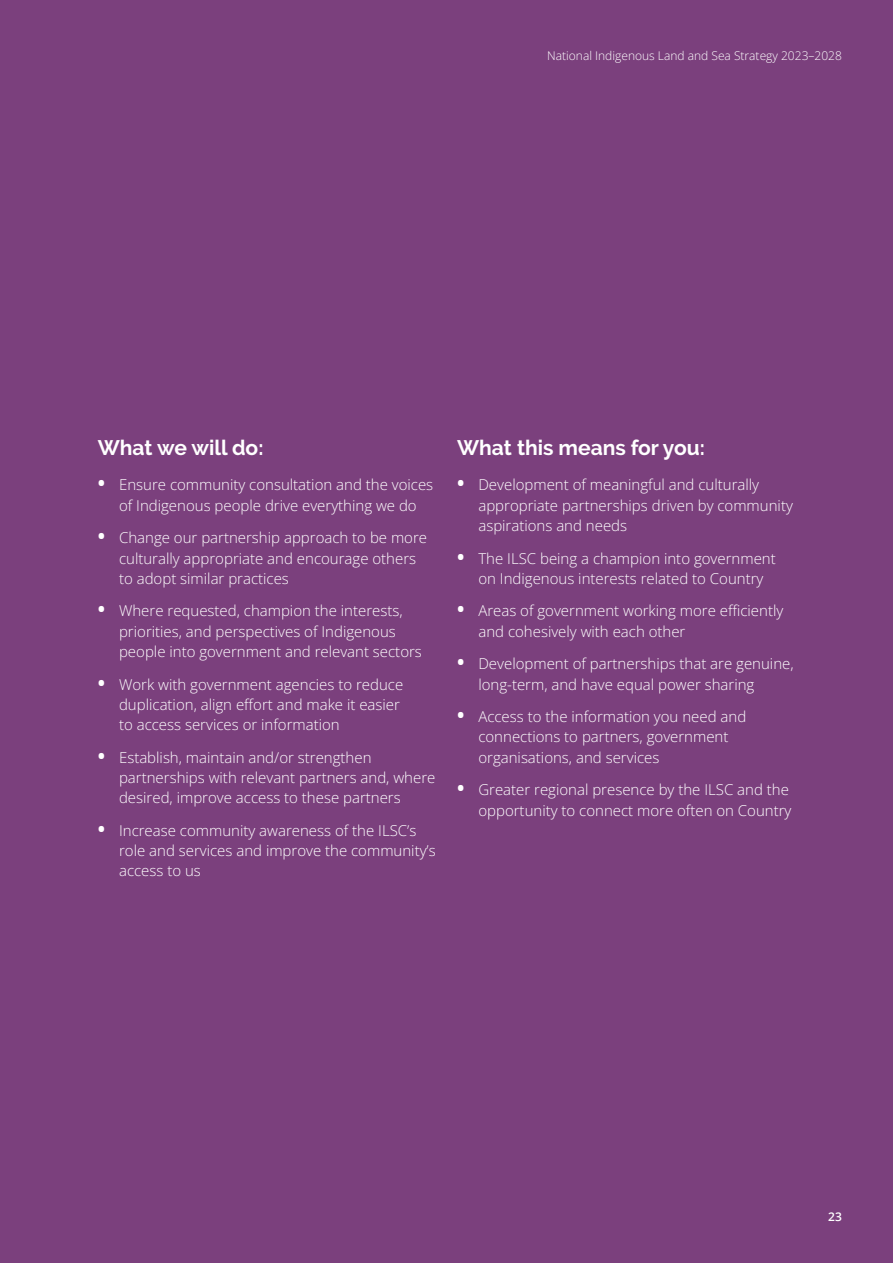
<style>
.page{position:relative;width:893px;height:1263px;background:#7b407d}
.page>*{position:absolute;margin:0;border:0;box-sizing:border-box;transform-origin:0 0}
.t1{font:700 21px "Raleway";color:#fff}
.t2{font:15px/20.1px "Open Sans";color:#fff}
.t3{font:12px "Open Sans";color:#fff}
.t4{font:600 12px "Open Sans";color:#fff}
.s1{font-weight:700;font-size:19.5px}
</style>
<div class="page">
<p class="t3" style="left:547px;top:48px;width:296px">National Indigenous Land and Sea Strategy 2023–2028</p>
<h1 class="t1" style="left:98px;top:436px;width:167px">What we will do:</h1>
<p class="t2" style="left:98px;top:475px;width:337px;text-align:center"><span class="s1">•</span> Ensure community consultation and the voices of Indigenous people drive everything we do</p>
<p class="t2" style="left:119px;top:527px;width:310px;text-indent:-21px"><span class="s1">•</span> Change our partnership approach to be more culturally appropriate and encourage others to adopt similar practices</p>
<p class="t2" style="left:119px;top:601px;width:304px;text-indent:-21px"><span class="s1">•</span> Where requested, champion the interests, priorities, and perspectives of Indigenous people into government and relevant sectors</p>
<p class="t2" style="left:119px;top:674px;width:286px;text-indent:-21px"><span class="s1">•</span> Work with government agencies to reduce duplication, align effort and make it easier to access services or information</p>
<p class="t2" style="left:119px;top:747px;width:318px;text-indent:-21px"><span class="s1">•</span> Establish, maintain and/or strengthen partnerships with relevant partners and, where desired, improve access to these partners</p>
<p class="t2" style="left:119px;top:820px;width:318px;text-indent:-21px"><span class="s1">•</span> Increase community awareness of the ILSC’s role and services and improve the community’s access to us</p>
<h1 class="t1" style="left:457px;top:436px;width:249px">What this means for you:</h1>
<p class="t2" style="left:478px;top:475px;width:316px;text-indent:-21px"><span class="s1">•</span> Development of meaningful and culturally appropriate partnerships driven by community aspirations and needs</p>
<p class="t2" style="left:457px;top:548px;width:320px;text-align:center"><span class="s1">•</span> The ILSC being a champion into government on Indigenous interests related to Country</p>
<p class="t2" style="left:478px;top:601px;width:306px;text-indent:-21px"><span class="s1">•</span> Areas of government working more efficiently and cohesively with each other</p>
<p class="t2" style="left:478px;top:653px;width:317px;text-indent:-21px"><span class="s1">•</span> Development of partnerships that are genuine, long-term, and have equal power sharing</p>
<p class="t2" style="left:478px;top:706px;width:269px;text-indent:-21px"><span class="s1">•</span> Access to the information you need and connections to partners, government organisations, and services</p>
<p class="t2" style="left:457px;top:779px;width:336px;text-align:right"><span class="s1">•</span> Greater regional presence by the ILSC and the opportunity to connect more often on Country</p>
<p class="t4" style="left:828px;top:1208px;width:15px">23</p>
</div>
